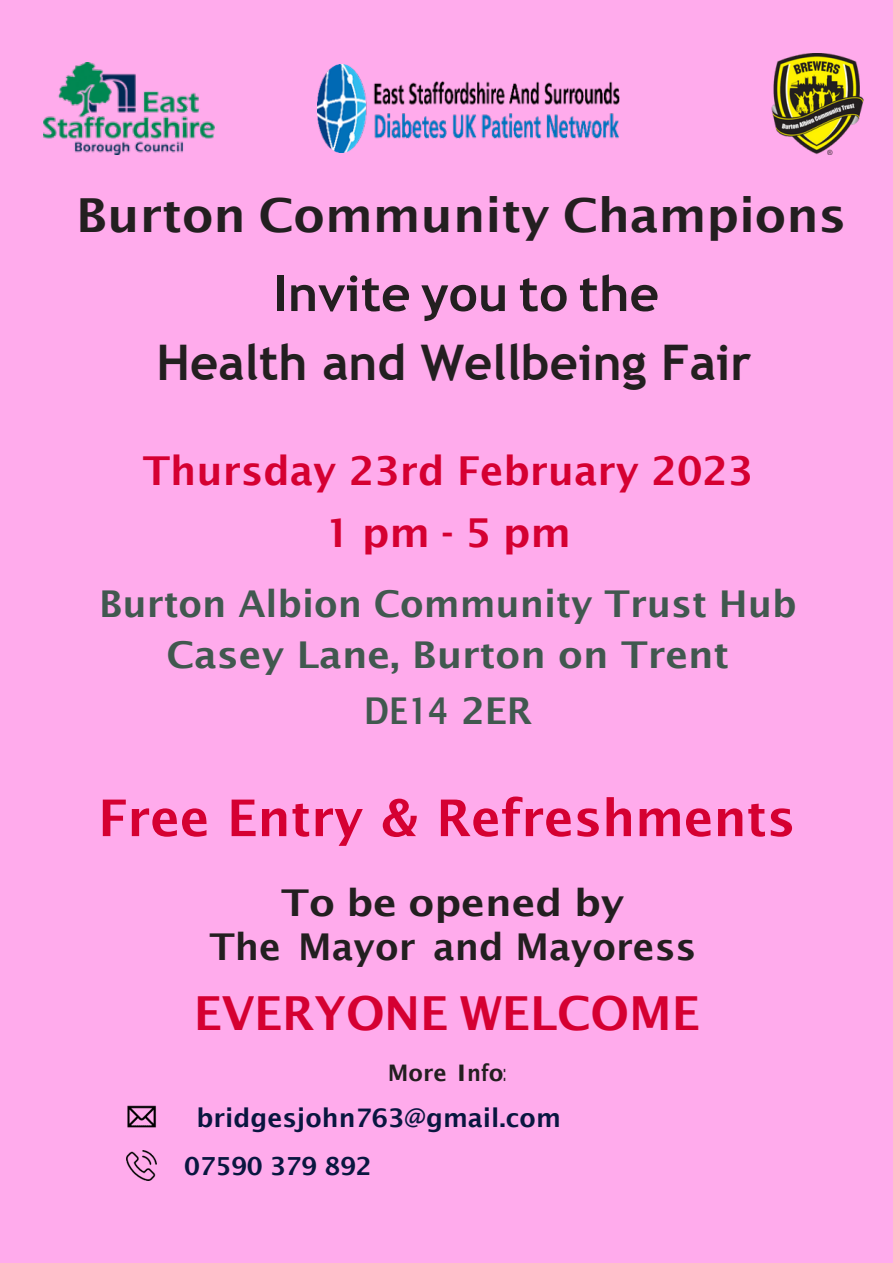
<style>
.page{position:relative;width:893px;height:1263px;background:#ffabec}
.page>*{position:absolute;margin:0;border:0;box-sizing:border-box;transform-origin:0 0}
.t1{font:600 50.55px "Lucida Sans";color:#d50032}
.t2{font:700 49.05px/68.6px "Trebuchet MS";color:#231f20;text-align:center;scale:1.05 1}
.t3{font:600 46.95px "Lucida Sans";color:#231f20;scale:1.05 1}
.t4{font:600 46.95px "Lucida Sans";letter-spacing:-.005em;color:#d50032}
.t5{font:600 39.9px/62.1px "Lucida Sans";color:#d50032;text-align:center}
.t6{font:600 36.9px/51.8px "Lucida Sans";color:#41584f;text-align:center}
.t7{font:600 36.9px/43.7px "Lucida Sans";color:#231f20;text-align:center;scale:1.1 1}
.t8{font:600 36.9px "Lucida Sans";color:#41584f;scale:.85 1}
.t9{font:600 25.65px "Lucida Sans";color:#091640}
.t10{font:600 24.9px "Lucida Sans";letter-spacing:-.01em;color:#091640}
.t11{font:600 22.8px "Lucida Sans";color:#231f20}
.s1{font-weight:400}
</style>
<div class="page">
<img style="left:43px;top:63px;width:172px;height:92px">
<img style="left:318px;top:64px;width:301px;height:89px">
<img style="left:771px;top:53px;width:93px;height:102px">
<img style="left:127px;top:1105px;width:29px;height:23px">
<img style="left:126px;top:1150px;width:30px;height:30px">
<p class="t3" style="left:76px;top:189px;width:735px">Burton Community Champions</p>
<p class="t2" style="left:157px;top:259px;width:568px">Invite you to the<br>Health and Wellbeing Fair</p>
<p class="t5" style="left:143px;top:439px;width:612px">Thursday 23rd February 2023<br>1pm-5pm</p>
<p class="t6" style="left:99px;top:577px;width:699px">Burton Albion Community Trust Hub<br>Casey Lane, Burton on Trent</p>
<p class="t8" style="left:364px;top:689px;width:199px">DE14 2ER</p>
<p class="t1" style="left:98px;top:789px;width:699px">Free Entry &amp; Refreshments</p>
<p class="t7" style="left:209px;top:881px;width:444px">To be opened by<br>The Mayor and Mayoress</p>
<p class="t4" style="left:194px;top:986px;width:507px">EVERYONE WELCOME</p>
<p class="t11" style="left:388px;top:1059px;width:119px">More <span class="s1">I</span>nfo:</p>
<p class="t9" style="left:197px;top:1103px;width:366px">bridgesjohn763@gmail.com</p>
<p class="t10" style="left:184px;top:1152px;width:189px">07590 379 892</p>
</div>
